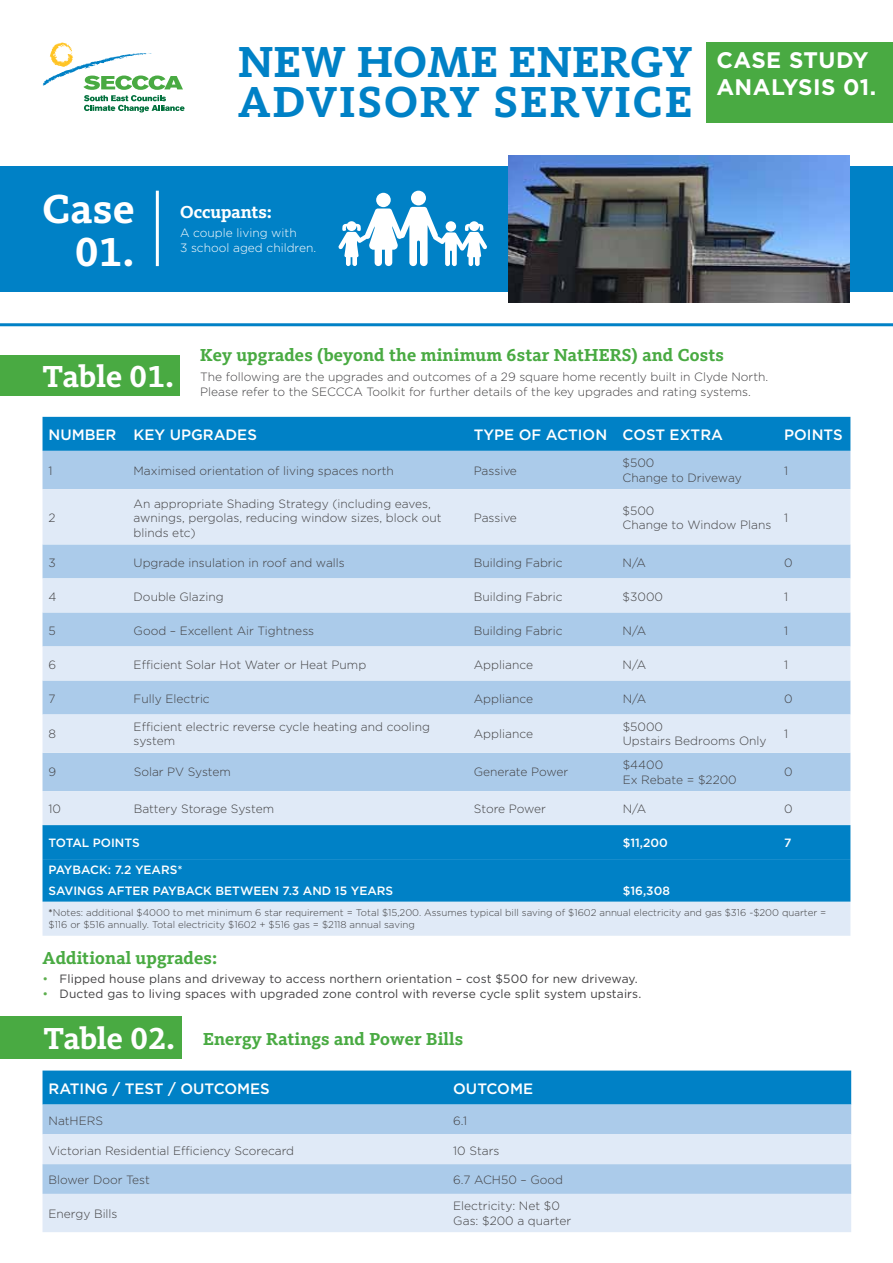
<style>
.page{position:relative;width:893px;height:1263px;background:#fff}
.page>*{position:absolute;margin:0;border:0;box-sizing:border-box;transform-origin:0 0}
.t1{font:700 45px "FF Kievit Slab";letter-spacing:.05em;color:#0081c6}
.t2{font:700 42px/43.5px "FF Kievit Slab";letter-spacing:.01em;color:#fff;text-align:right}
.t3{font:700 31.5px "FF Kievit Slab";color:#fff}
.t4{font:700 22.5px/27px "Gotham";letter-spacing:.02em;color:#fff}
.t5{font:700 18px "FF Kievit Slab";letter-spacing:.01em;color:#49aa42}
.t6{font:700 18px "FF Kievit Slab";color:#fff}
.t7{font:500 15px "Gotham";color:#fff}
.t8{font:300 12px/14.4px "Gotham";color:#414042}
.t9{font:12px "Gotham";letter-spacing:.01em;color:#414042}
.t10{font:500 12px/21.3px "Gotham";color:#fff}
.t11{font:300 12px/15px "Gotham";color:#fff}
.t12{font:300 9.75px/11.7px "Gotham";color:#414042}
.s1{font-weight:500}
.s2{color:#5eaf4f}
</style>
<div class="page">
<svg style="left:42px;top:42px;width:143px;height:70px"></svg>
<div style="left:43px;top:1070px;width:808px;height:34px;background:#0081c6"></div>
<div style="left:43px;top:1104px;width:808px;height:30px;background:#abcbea"></div>
<svg style="left:43px;top:1134px;width:808px;height:98px;background:#d0e0f3"></svg>
<div style="left:0;top:355px;width:179px;height:41px;background:#49aa42"></div>
<div style="left:43px;top:417px;width:807px;height:34px;background:#0081c6"></div>
<div style="left:43px;top:451px;width:807px;height:38px;background:#abcbea"></div>
<svg style="left:43px;top:489px;width:807px;height:447px;background:#bbd6ee"></svg>
<div style="left:43px;top:859px;width:807px;height:43px;background:#0081c6"></div>
<div style="left:0;top:166px;width:893px;height:125px;background:#0081c6"></div>
<img style="left:508px;top:155px;width:342px;height:147px">
<hr style="left:156px;top:191px;width:3px;height:75px;background:#fff">
<div style="left:411px;top:191px;width:15px;height:14px;background:#fff;border-radius:50%"></div>
<div style="left:376px;top:193px;width:15px;height:14px;background:#fff;border-radius:50%"></div>
<svg style="left:338px;top:207px;width:149px;height:59px"></svg>
<div style="left:0;top:1016px;width:182px;height:43px;background:#49aa42"></div>
<hr style="left:0;top:323px;width:893px;height:3px;background:#0081c6">
<div style="left:706px;top:43px;width:187px;height:80px;background:#49aa42"></div>
<h1 class="t1" style="left:238px;top:35px;width:302px">new homeener</h1>
<h1 class="t1" style="left:630px;top:35px;width:64px">gy</h1>
<h1 class="t1" style="left:238px;top:75px;width:151px">advisor</h1>
<h1 class="t1" style="left:450px;top:75px;width:74px">y ser</h1>
<h1 class="t1" style="left:582px;top:75px;width:81px">vice</h1>
<h3 class="t4" style="left:716px;top:46px;width:161px">CASE STUDY<br>ANALYSIS 01.</h3>
<h2 class="t2" style="left:42px;top:186px;width:94px">Case<br>01.</h2>
<h3 class="t6" style="left:180px;top:201px;width:93px">Occupants:</h3>
<p class="t11" style="left:180px;top:226px;width:138px">A couple living with<br>3 school aged children.</p>
<h3 class="t3" style="left:43px;top:357px;width:133px">Table 01.</h3>
<h3 class="t5" style="left:200px;top:344px;width:525px">Key upgrades (beyond the minimum 6star NatHERS) and Costs</h3>
<p class="t8" style="left:200px;top:369px;width:569px;line-height:15px">The following are the upgrades and outcomes of a 29 square home recently built in Clyde North.<br>Please refer to the SECCCA Toolkit for further details of the key upgrades and rating systems.</p>
<p class="t7" style="left:49px;top:425px;width:68px">NUMBER</p>
<p class="t7" style="left:134px;top:425px;width:125px">KEY U PGRADES</p>
<p class="t7" style="left:474px;top:425px;width:251px">TYPE OF ACTION COST EXTRA</p>
<p class="t7" style="left:784px;top:425px;width:60px">POINTS</p>
<p class="t8" style="left:49px;top:463px;width:6px">1</p>
<p class="t8" style="left:134px;top:463px;width:262px">Maximised orientation of living spaces north</p>
<p class="t8" style="left:474px;top:463px;width:45px">Passive</p>
<p class="t8" style="left:623px;top:456px;width:121px">$500<br>Change to Driveway</p>
<p class="t8" style="left:784px;top:463px;width:6px">1</p>
<p class="t8" style="left:49px;top:511px;width:9px">2</p>
<p class="t8" style="left:134px;top:496px;width:309px">An appropriate Shading Strategy (including eaves, awnings, pergolas, reducing window sizes, block out blinds etc)</p>
<p class="t8" style="left:474px;top:511px;width:45px">Passive</p>
<p class="t8" style="left:623px;top:503px;width:150px">$500<br>Change to Window Plans</p>
<p class="t8" style="left:784px;top:511px;width:6px">1</p>
<p class="t8" style="left:49px;top:555px;width:9px">3</p>
<p class="t8" style="left:134px;top:555px;width:213px">Upgrade insulation in roof and walls</p>
<p class="t8" style="left:474px;top:555px;width:90px">Building Fabric</p>
<p class="t8" style="left:623px;top:555px;width:25px">N/A</p>
<p class="t8" style="left:784px;top:555px;width:10px">0</p>
<p class="t8" style="left:49px;top:589px;width:9px">4</p>
<p class="t8" style="left:134px;top:589px;width:92px">Double Glazing</p>
<p class="t8" style="left:474px;top:589px;width:90px">Building Fabric</p>
<p class="t8" style="left:623px;top:589px;width:42px">$3000</p>
<p class="t8" style="left:784px;top:589px;width:6px">1</p>
<p class="t8" style="left:49px;top:623px;width:9px">5</p>
<p class="t8" style="left:134px;top:623px;width:182px">Good – Excellent Air Tightness</p>
<p class="t8" style="left:474px;top:623px;width:90px">Building Fabric</p>
<p class="t8" style="left:623px;top:623px;width:25px">N/A</p>
<p class="t8" style="left:784px;top:623px;width:6px">1</p>
<p class="t8" style="left:49px;top:657px;width:9px">6</p>
<p class="t8" style="left:134px;top:657px;width:234px">Efficient Solar Hot Water or Heat Pump</p>
<p class="t8" style="left:474px;top:657px;width:61px">Appliance</p>
<p class="t8" style="left:623px;top:657px;width:25px">N/A</p>
<p class="t8" style="left:784px;top:657px;width:6px">1</p>
<p class="t8" style="left:49px;top:691px;width:9px">7</p>
<p class="t8" style="left:134px;top:691px;width:78px">Fully Electric</p>
<p class="t8" style="left:474px;top:691px;width:61px">Appliance</p>
<p class="t8" style="left:623px;top:691px;width:25px">N/A</p>
<p class="t8" style="left:784px;top:691px;width:10px">0</p>
<p class="t8" style="left:49px;top:727px;width:9px">8</p>
<p class="t8" style="left:134px;top:719px;width:298px">Efficient electric reverse cycle heating and cooling system</p>
<p class="t8" style="left:474px;top:727px;width:61px">Appliance</p>
<p class="t8" style="left:623px;top:719px;width:145px">$5000<br>Upstairs Bedrooms Only</p>
<p class="t8" style="left:784px;top:727px;width:6px">1</p>
<p class="t8" style="left:49px;top:765px;width:9px">9</p>
<p class="t8" style="left:134px;top:765px;width:99px">Solar PV System</p>
<p class="t8" style="left:474px;top:765px;width:96px">Generate Power</p>
<p class="t8" style="left:623px;top:758px;width:116px">$4400<br>Ex Rebate = $2200</p>
<p class="t8" style="left:784px;top:765px;width:10px">0</p>
<p class="t8" style="left:49px;top:802px;width:14px">10</p>
<p class="t8" style="left:134px;top:802px;width:142px">Battery Storage System</p>
<p class="t8" style="left:474px;top:802px;width:74px">Store Power</p>
<p class="t8" style="left:623px;top:802px;width:25px">N/A</p>
<p class="t8" style="left:784px;top:802px;width:10px">0</p>
<p class="t10" style="left:49px;top:832px;width:93px">TOTAL PO INTS</p>
<p class="t10" style="left:623px;top:832px;width:47px">$11,200</p>
<p class="t10" style="left:784px;top:832px;width:9px">7</p>
<p class="t10" style="left:49px;top:859px;width:346px">PAYBACK: 7.2 YEARS*<br>SAVINGS AFTER PAYBACK BETWEEN 7.3 AND 15 YEARS</p>
<p class="t10" style="left:623px;top:880px;width:49px">$16,308</p>
<p class="t12" style="left:49px;top:907px;width:779px"><span class="s1">*</span>Notes: additional $4000 to met minimum 6 star requirement = Total $15,200. Assumes typical bill saving of $1602 annual electricity and gas $316 -$200 quarter = $116 or $516 annually. Total electricity $1602 + $516 gas = $2118 annual saving</p>
<h3 class="t5" style="left:43px;top:947px;width:176px">Additional upgrades:</h3>
<p class="t9" style="left:43px;top:971px;width:597px"><span class="s2">•</span> Flipped house plans and driveway to access northern orientation – cost $500 for new driveway.</p>
<p class="t9" style="left:43px;top:986px;width:600px"><span class="s2">•</span> Ducted gas to living spaces with upgraded zone control with reverse cycle split system upstairs.</p>
<h3 class="t3" style="left:43px;top:1020px;width:133px">Table 02.</h3>
<h3 class="t5" style="left:203px;top:1028px;width:262px">Energy Ratings and Power Bills</h3>
<p class="t7" style="left:49px;top:1078px;width:223px">RATING / TEST / OUTCOMES</p>
<p class="t7" style="left:453px;top:1078px;width:81px">OUTCOME</p>
<p class="t8" style="left:49px;top:1113px;width:56px">NatHERS</p>
<p class="t8" style="left:453px;top:1113px;width:15px">6.1</p>
<p class="t8" style="left:49px;top:1143px;width:247px">Victorian Residential Efficiency Scorecard</p>
<p class="t8" style="left:453px;top:1143px;width:48px">10 Stars</p>
<p class="t8" style="left:49px;top:1173px;width:103px">Blower Door Test</p>
<p class="t8" style="left:453px;top:1173px;width:111px">6.7 ACH50 – Good</p>
<p class="t8" style="left:49px;top:1206px;width:71px">Energy Bills</p>
<p class="t8" style="left:453px;top:1199px;width:120px">Electricity: Net $0<br>Gas: $200 a quarter</p>
</div>
